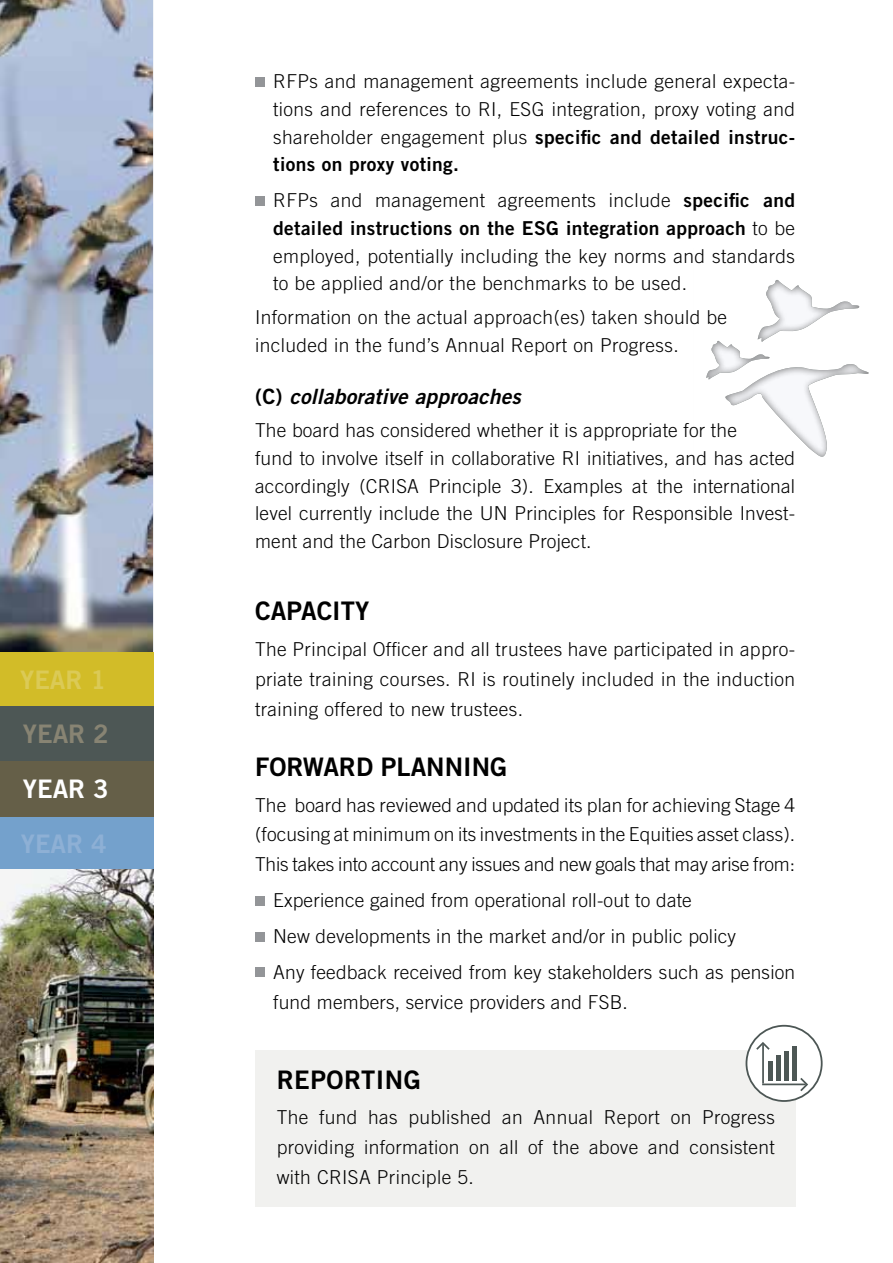
<style>
.page{position:relative;width:893px;height:1263px;background:#fff}
.page>*{position:absolute;margin:0;border:0;box-sizing:border-box;transform-origin:0 0}
.t1{font:25.5px "Trade Gothic LT Std Bd 2";color:#000}
.t2{font:25.5px "Trade Gothic LT Std Bd 2";color:#dbca56}
.t3{font:25.5px "Trade Gothic LT Std Bd 2";color:#888473}
.t4{font:25.5px "Trade Gothic LT Std Bd 2";color:#fff}
.t5{font:25.5px "Trade Gothic LT Std Bd 2";color:#8eb0d5}
.t6{font:21.15px "Trade Gothic LT Std Bd 2 Obl";letter-spacing:.01em;color:#000}
.t7{font:300 19.2px/27.8px "Trade Gothic LT Std";letter-spacing:.01em;color:#000}
.t8{font:19.2px/27.8px "Trade Gothic LT Std Bd 2";letter-spacing:.02em;color:#000}
.s1{font-family:"Trade Gothic LT Std";font-weight:300}
.s2{font-family:"Trade Gothic LT Std Bd 2";font-weight:400}
.s3{font-family:"Trade Gothic LT Std Bd 2"}
</style>
<div class="page">
<svg style="left:706px;top:280px;width:163px;height:177px"></svg>
<img style="left:0;top:0;width:153px;height:652px">
<div style="left:0;top:652px;width:153px;height:56px;background:#d2bc28"></div>
<div style="left:0;top:706px;width:153px;height:56px;background:#4d5755"></div>
<div style="left:0;top:761px;width:153px;height:55px;background:#655f48"></div>
<div style="left:0;top:816px;width:153px;height:56px;background:#74a1cc"></div>
<div style="left:255px;top:1050px;width:540px;height:157px;background:#f1f1ef"></div>
<div style="left:746px;top:1026px;width:76px;height:75px;background:#fff;border-radius:50%"></div>
<div style="left:746px;top:1025px;width:77px;height:77px;border:2px solid #4d5755;border-radius:50%"></div>
<div style="left:792px;top:1046px;width:5px;height:35px;background:#4d5755"></div>
<hr style="left:785px;top:1051px;width:4px;height:30px;background:#4d5755">
<div style="left:776px;top:1055px;width:5px;height:26px;background:#4d5755"></div>
<div style="left:768px;top:1061px;width:5px;height:20px;background:#4d5755"></div>
<hr style="left:762px;top:1044px;width:2px;height:39px;background:#4d5755">
<hr style="left:762px;top:1083px;width:44px;height:2px;background:#4d5755">
<svg style="left:754px;top:1041px;width:16px;height:10px"></svg>
<svg style="left:798px;top:1078px;width:11px;height:15px"></svg>
<img style="left:0;top:869px;width:153px;height:394px">
<div style="left:255px;top:896px;width:9px;height:9px;background:#939598"></div>
<div style="left:255px;top:932px;width:9px;height:9px;background:#939598"></div>
<div style="left:255px;top:968px;width:9px;height:9px;background:#939598"></div>
<div style="left:255px;top:77px;width:9px;height:9px;background:#939598"></div>
<div style="left:255px;top:196px;width:9px;height:9px;background:#939598"></div>
<h1 class="t2" style="left:20px;top:664px;width:87px">YEAR 1</h1>
<h1 class="t3" style="left:23px;top:718px;width:87px">YEAR 2</h1>
<h1 class="t4" style="left:23px;top:773px;width:87px">YEAR 3</h1>
<h1 class="t5" style="left:21px;top:828px;width:87px">YEAR 4</h1>
<p class="t7" style="left:273px;top:67px;width:523px">RFPs and management agreements include general expecta&shy;tions and references to RI, ESG integration, proxy voting and</p>
<p class="t8" style="left:273px;top:123px;width:523px"><span class="s1">shareholder engagement plus</span> specific and detailed instruc&shy;tions on proxy voting.</p>
<p class="t7" style="left:273px;top:186px;width:523px">RFPs and management agreements include <span class="s2">specific and</span></p>
<p class="t8" style="left:273px;top:214px;width:523px">detailed instructions on the ESG integration approach <span class="s1">to be</span></p>
<p class="t7" style="left:273px;top:242px;width:523px">employed, potentially including the key norms and standards to be applied and/or the benchmarks to be used.</p>
<p class="t7" style="left:255px;top:303px;width:473px">Information on the actual approach(es) taken should be included in the fund’s Annual Report on Progress.</p>
<p class="t6" style="left:255px;top:383px;width:267px"><span class="s3">(C)</span> collaborative approaches</p>
<p class="t7" style="left:255px;top:416px;width:541px">The board has considered whether it is appropriate for the<br>fund to involve itself in collaborative RI initiatives, and has acted accordingly (CRISA Principle 3). Examples at the international level currently include the UN Principles for Responsible Invest&shy;ment and the Carbon Disclosure Project.</p>
<h1 class="t1" style="left:255px;top:595px;width:31px">Capacity</h1>
<p class="t7" style="left:255px;top:634px;width:542px;line-height:29.8px;text-align:justify">The Principal Officer and all trustees have participated in appro&shy;priate training courses. RI is routinely included in the induction training offered to new trustees.</p>
<h1 class="t1" style="left:255px;top:751px;width:33px">Forward</h1>
<h1 class="t1" style="left:381px;top:751px;width:17px">plannin</h1>
<h1 class="t1" style="left:490px;top:751px;width:19px">g</h1>
<p class="t7" style="left:255px;top:789px;width:542px;line-height:29.8px;text-align:justify">The board has reviewed and updated its plan for achieving Stage 4 (focusing at minimum on its investments in the Equities asset class).<br>This takes into account any issues and new goals that may arise from:</p>
<p class="t7" style="left:273px;top:882px;width:523px;line-height:35.8px">Experience gained from operational roll-out to date<br>New developments in the market and/or in public policy<br>Any feedback received from key stakeholders such as pension</p>
<p class="t7" style="left:273px;top:988px;width:356px">fund members, service providers and FSB.</p>
<h1 class="t1" style="left:277px;top:1064px;width:34px">Reportin</h1>
<h1 class="t1" style="left:404px;top:1064px;width:19px">g</h1>
<p class="t7" style="left:277px;top:1102px;width:500px;line-height:29.8px;text-align:justify">The fund has published an Annual Report on Progress providing information on all of the above and consistent with CRISA Principle 5.</p>
</div>
